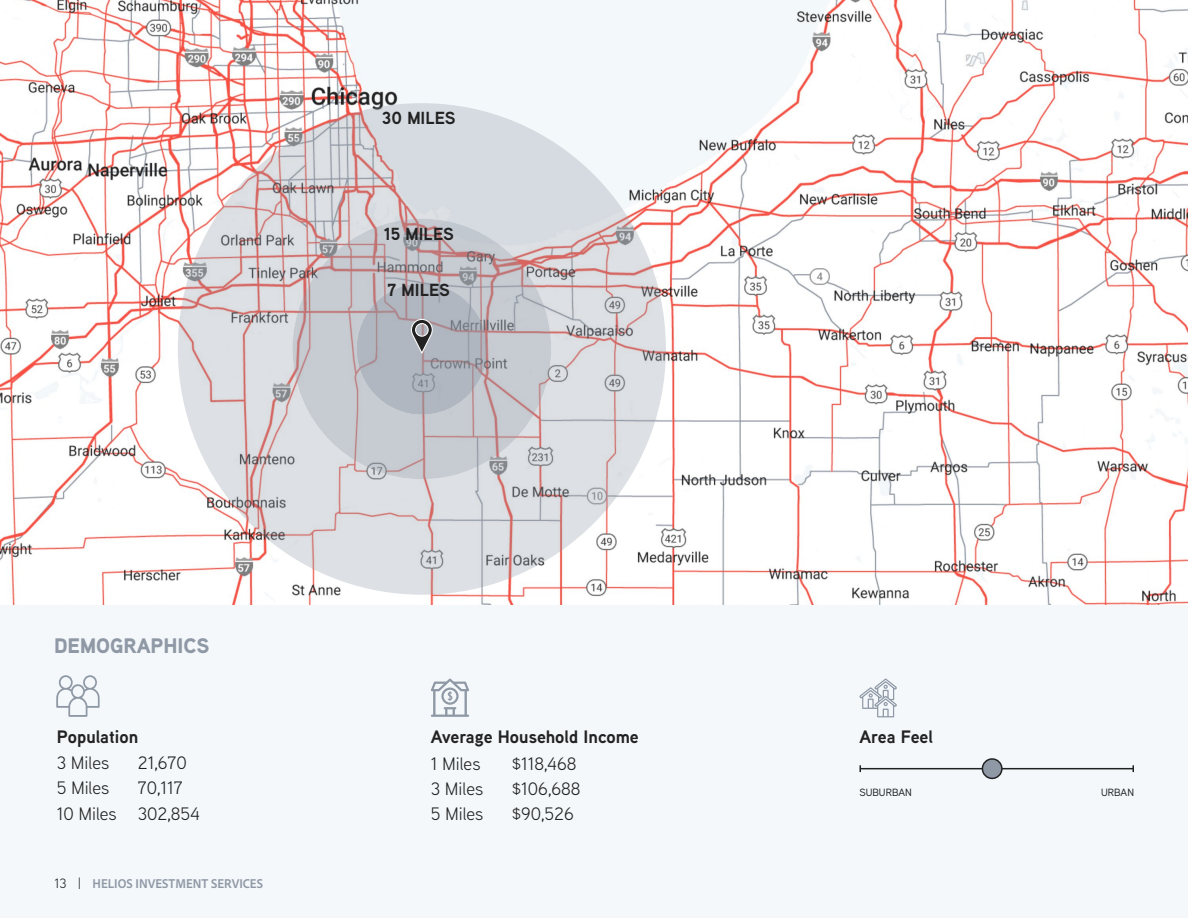
<style>
.page{position:relative;width:1188px;height:918px;background:#fff}
.page>*{position:absolute;margin:0;border:0;box-sizing:border-box;transform-origin:0 0}
.t1{font:900 21px "Aaux Next";color:#8f98a5}
.t2{font:18px/25.8px "Aaux Next";color:#222}
.t3{font:700 18px "Aaux Next";color:#222}
.t4{font:700 17.55px "Aaux Next";color:#222}
.t5{font:700 semi-condensed 13.5px "Adobe Clean";color:#8f98a5}
.t6{font:500 10.5px "Aaux Next";color:#222}
.s1{font-family:"Aaux Next";font-weight:400;font-stretch:normal;color:#222}
</style>
<div class="page">
<img style="left:0;top:0;width:1188px;height:606px">
<svg style="left:178px;top:103px;width:488px;height:492px;fill:#dde0e4"></svg>
<svg style="left:293px;top:219px;width:258px;height:260px;fill:#c7cbd2"></svg>
<svg style="left:357px;top:283px;width:130px;height:132px;fill:#b0b7c0"></svg>
<svg style="left:410px;top:318px;width:24px;height:36px"></svg>
<div style="left:0;top:606px;width:1188px;height:312px;background:#f4f8fb"></div>
<svg style="left:56px;top:675px;width:44px;height:42px"></svg>
<svg style="left:431px;top:678px;width:38px;height:39px"></svg>
<svg style="left:859px;top:678px;width:38px;height:39px"></svg>
<hr style="left:860px;top:768px;width:273px;height:1px;background:#222">
<svg style="left:1132px;top:765px;width:2px;height:7px"></svg>
<div style="left:982px;top:759px;width:20px;height:19px;background:#8f98a5;border-radius:50%"></div>
<div style="left:982px;top:758px;width:21px;height:21px;border:2px solid #222;border-radius:50%"></div>
<p class="t4" style="left:382px;top:106px;width:75px">30 MILES</p>
<p class="t4" style="left:384px;top:221px;width:72px">15 MILES</p>
<p class="t4" style="left:388px;top:278px;width:64px">7 MILES</p>
<p class="t1" style="left:54px;top:631px;width:157px">DEMOGRAPHICS</p>
<p class="t3" style="left:57px;top:724px;width:83px">Population</p>
<p class="t2" style="left:57px;top:749px;width:54px">3 Miles</p>
<p class="t2" style="left:138px;top:749px;width:51px">21,670</p>
<p class="t2" style="left:57px;top:775px;width:54px">5 Miles</p>
<p class="t2" style="left:57px;top:775px;width:145px;text-indent:81px">70,117<br>10 Miles 302,854</p>
<p class="t5" style="left:55px;top:875px;width:210px"><span class="s1">13 |</span> HELIOS INVESTMENT SERVICES</p>
<p class="t3" style="left:431px;top:724px;width:209px">Average Household Income</p>
<p class="t3" style="left:859px;top:724px;width:75px">Area Feel</p>
<p class="t2" style="left:431px;top:750px;width:51px">1 Miles</p>
<p class="t2" style="left:512px;top:750px;width:66px">$118,468</p>
<p class="t2" style="left:431px;top:775px;width:54px">3 Miles</p>
<p class="t2" style="left:512px;top:775px;width:70px">$106,688</p>
<p class="t2" style="left:431px;top:800px;width:54px">5 Miles</p>
<p class="t2" style="left:512px;top:800px;width:64px">$90,526</p>
<p class="t6" style="left:860px;top:786px;width:54px">SUBURBAN</p>
<p class="t6" style="left:1101px;top:786px;width:34px">URBAN</p>
</div>
